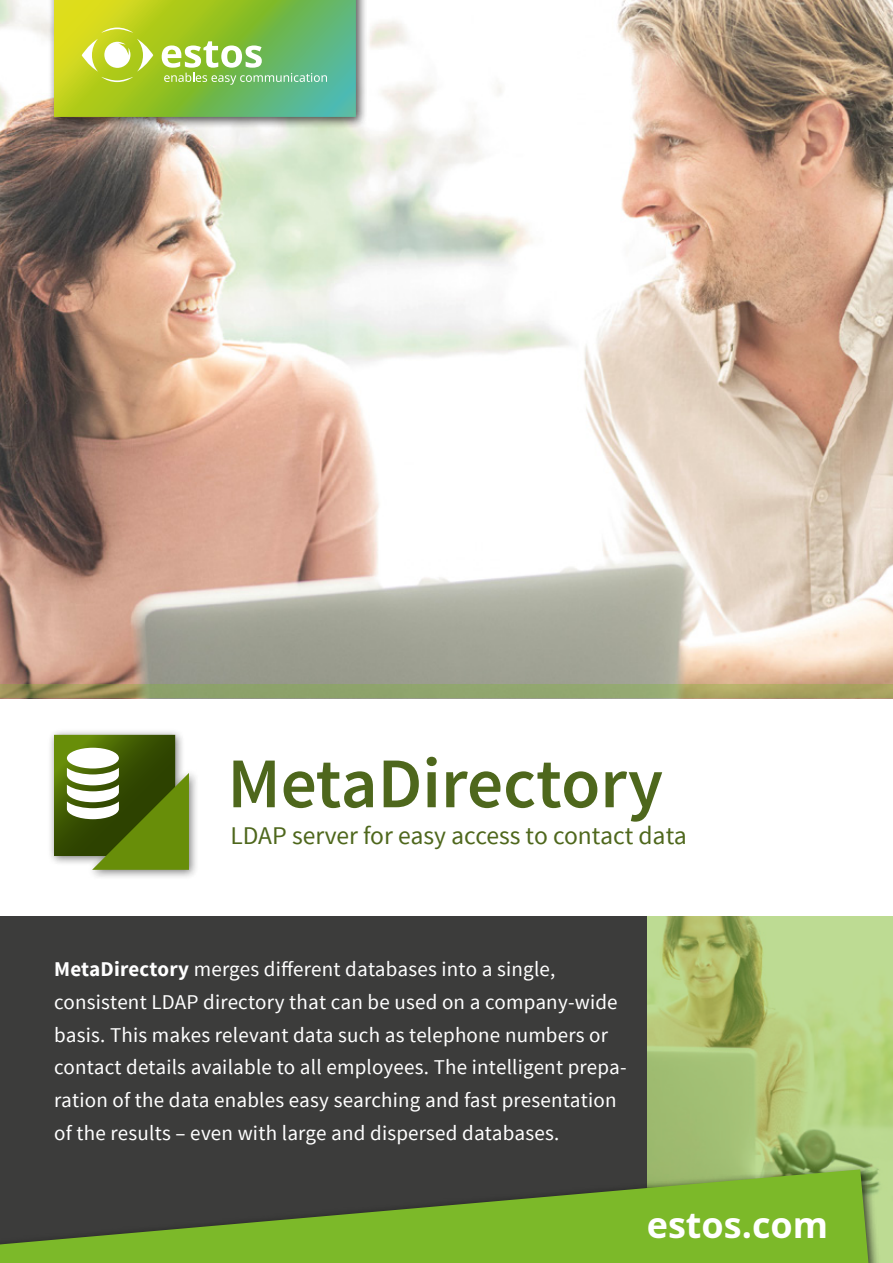
<style>
.page{position:relative;width:893px;height:1263px;background:#fff}
.page>*{position:absolute;margin:0;border:0;box-sizing:border-box;transform-origin:0 0}
.t1{font:600 71.4px "Source Sans Pro";color:#4e671c}
.t2{font:700 36px "Noto Sans";color:#fff}
.t3{font:25.5px "Source Sans Pro";color:#4e671c}
.t4{font:21px/33px "Source Sans Pro";letter-spacing:.01em;color:#fff}
.s1{font-weight:700}
</style>
<div class="page">
<img style="left:0;top:0;width:893px;height:685px">
<div style="left:0;top:917px;width:647px;height:346px;background:#3c3c3b"></div>
<img style="left:647px;top:917px;width:246px;height:346px">
<div style="left:47px;top:728px;width:152px;height:152px;background:#000;opacity:.5"></div>
<svg style="left:54px;top:735px;width:135px;height:135px"></svg>
<svg style="left:0;top:685px;width:893px;height:13px;background:#97a066"></svg>
<div style="left:48px;top:0;width:320px;height:129px;background:#000;opacity:.69"></div>
<svg style="left:54px;top:0;width:302px;height:117px;background:#95c650"></svg>
<div style="left:0;top:1164px;width:881px;height:99px;background:#000;opacity:.69"></div>
<svg style="left:0;top:1169px;width:868px;height:94px;fill:#7cb929"></svg>
<h1 class="t1" style="left:227px;top:738px;width:437px">MetaDirectory</h1>
<p class="t3" style="left:230px;top:820px;width:458px">LDAP server for easy access to contact data</p>
<p class="t4" style="left:54px;top:952px;width:574px"><span class="s1">MetaDirectory</span> merges different databases into a single, consistent LDAP directory that can be used on a company-wide basis. This makes relevant data such as telephone numbers or contact details available to all employees. The intelligent prepa&shy;ration of the data enables easy searching and fast presentation of the results – even with large and dispersed databases.</p>
<h2 class="t2" style="left:647px;top:1200px;width:183px">estos.com</h2>
</div>
